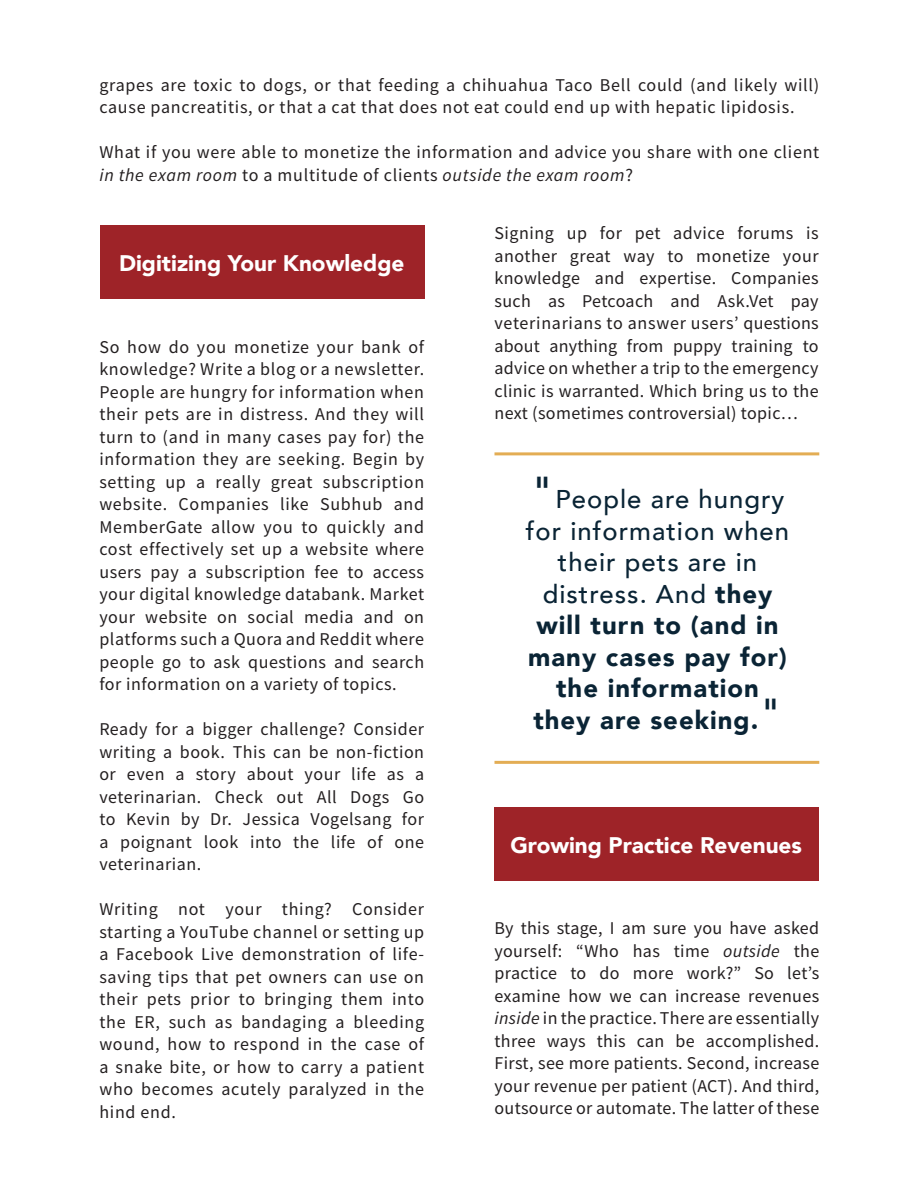
<style>
.page{position:relative;width:918px;height:1188px;background:#fff}
.page>*{position:absolute;margin:0;border:0;box-sizing:border-box;transform-origin:0 0}
.t1{font:500 25.65px/31.5px "Avenir";letter-spacing:.04em;color:#0a2435;text-align:center}
.t2{font:900 25.65px "Avenir";letter-spacing:.04em;color:#0a2435}
.t3{font:900 22.5px "Avenir";color:#fff}
.t4{font:18px/22.5px "Source Sans Pro";letter-spacing:.03em;color:#231f20;text-align:justify}
.s1{font-style:italic}
.s2{font-size:44.55px}
.s3{font-weight:900}
.s4{font-weight:500;font-size:43.2px}
</style>
<div class="page">
<div style="left:100px;top:226px;width:324px;height:73px;background:#9e2328"></div>
<hr style="left:495px;top:761px;width:324px;height:3px;background:#e3ad54">
<hr style="left:495px;top:452px;width:324px;height:3px;background:#e3ad54">
<div style="left:495px;top:807px;width:324px;height:73px;background:#9e2328"></div>
<p class="t4" style="left:99px;top:73px;width:721px">grapes are toxic to dogs, or that feeding a chihuahua Taco Bell could (and likely will) cause pancreatitis, or that a cat that does not eat could end up with hepatic lipidosis.</p>
<p class="t4" style="left:99px;top:141px;width:722px">What if you were able to monetize the information and advice you share with one client <span class="s1">in the exam room</span> to a multitude of clients <span class="s1">outside the exam room</span>?</p>
<p class="t3" style="left:119px;top:244px;width:287px">Digitizing Your Knowledge</p>
<p class="t4" style="left:99px;top:336px;width:326px">So how do you monetize your bank of knowledge? Write a blog or a newsletter.<br>People are hungry for information when their pets are in distress. And they will turn to (and in many cases pay for) the information they are seeking. Begin by setting up a really great subscription website. Companies like Subhub and MemberGate allow you to quickly and cost effectively set up a website where users pay a subscription fee to access your digital knowledge databank. Market your website on social media and on platforms such a Quora and Reddit where people go to ask questions and search for information on a variety of topics.</p>
<p class="t4" style="left:99px;top:718px;width:326px">Ready for a bigger challenge? Consider writing a book. This can be non-fiction or even a story about your life as a veterinarian. Check out All Dogs Go to Kevin by Dr. Jessica Vogelsang for a poignant look into the life of one veterinarian.</p>
<p class="t4" style="left:99px;top:898px;width:326px">Writing not your thing? Consider starting a YouTube channel or setting up a Facebook Live demonstration of life&shy;saving tips that pet owners can use on their pets prior to bringing them into the ER, such as bandaging a bleeding wound, how to respond in the case of a snake bite, or how to carry a patient who becomes acutely paralyzed in the hind end.</p>
<p class="t4" style="left:495px;top:222px;width:326px">Signing up for pet advice forums is another great way to monetize your knowledge and expertise. Companies such as Petcoach and Ask.Vet pay veterinarians to answer users’ questions about anything from puppy training to advice on whether a trip to the emergency clinic is warranted. Which bring us to the next (sometimes controversial) topic…</p>
<p class="t1" style="left:531px;top:482px;width:255px"><span class="s2">"</span>People are hungry</p>
<p class="t1" style="left:526px;top:514px;width:265px">for information when their pets are in distress. And <span class="s3">they</span></p>
<p class="t2" style="left:536px;top:603px;width:244px">will turn to (and in</p>
<p class="t2" style="left:528px;top:635px;width:260px">many cases pay for)</p>
<p class="t2" style="left:556px;top:666px;width:204px">the information</p>
<p class="t2" style="left:533px;top:698px;width:250px">they are seeking.<span class="s4">"</span></p>
<p class="t3" style="left:510px;top:825px;width:293px">Growing Practice Revenues</p>
<p class="t4" style="left:495px;top:917px;width:326px">By this stage, I am sure you have asked yourself: “Who has time <span class="s1">outside</span> the practice to do more work?” So let’s examine how we can increase revenues <span class="s1">inside</span> in the practice. There are essentially three ways this can be accomplished.<br>First, see more patients. Second, increase your revenue per patient (ACT). And third, outsource or automate. The latter of these</p>
</div>
